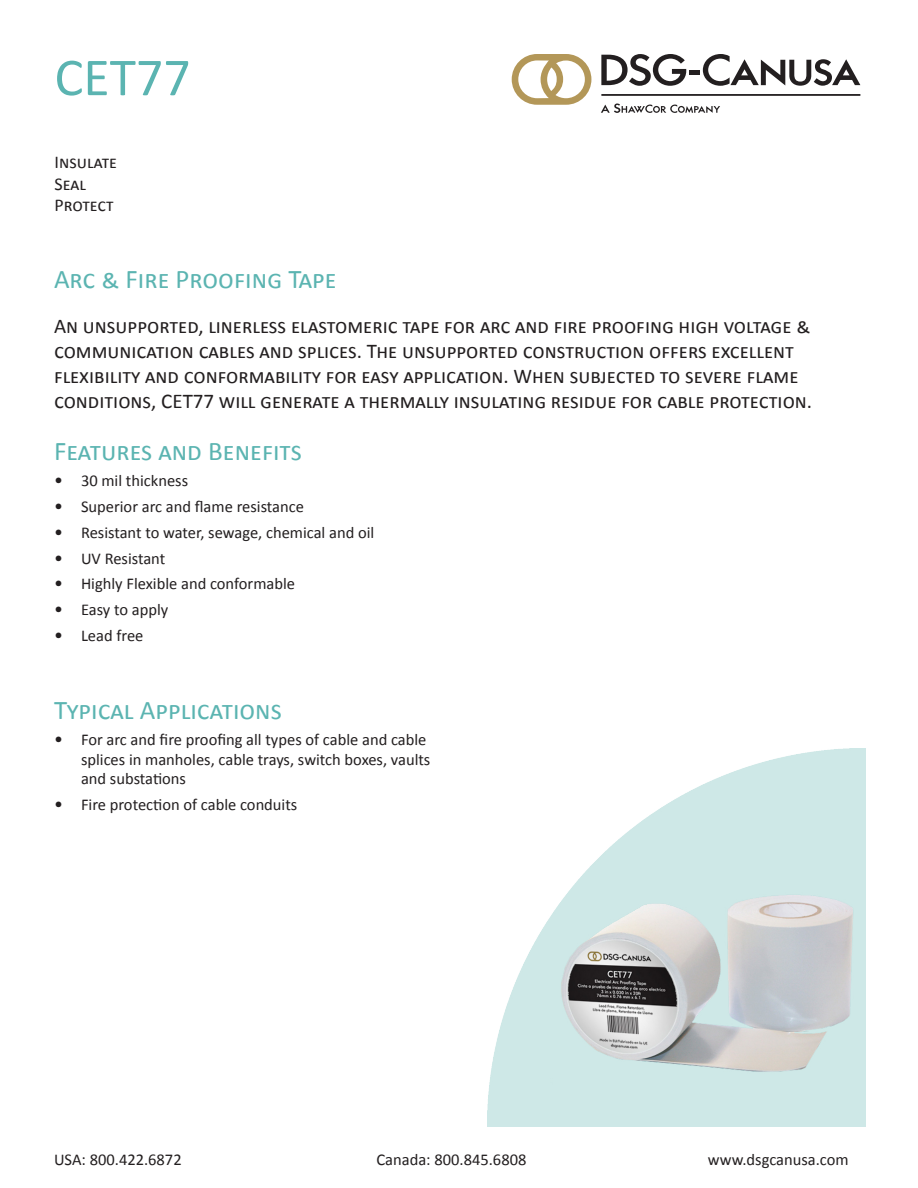
<style>
.page{position:relative;width:918px;height:1188px;background:#fff}
.page>*{position:absolute;margin:0;border:0;box-sizing:border-box;transform-origin:0 0}
.t1{font:54px "Calibri";color:#5bb4b1}
.t2{font:27px "Calibri";color:#5bb4b1}
.t3{font:21px/25.2px "Calibri";color:#231f20}
.t4{font:18px "Calibri";color:#231f20}
.t5{font:16.5px/19.8px "Calibri";color:#231f20}
.s1{font-size:18px}
</style>
<div class="page">
<svg style="left:601px;top:54px;width:85px;height:32px"></svg>
<hr style="left:689px;top:70px;width:11px;height:4px;background:#231f20">
<svg style="left:703px;top:54px;width:157px;height:32px"></svg>
<svg style="left:601px;top:104px;width:119px;height:9px"></svg>
<hr style="left:601px;top:94px;width:259px;height:2px;background:#231f20">
<svg style="left:512px;top:54px;width:79px;height:51px"></svg>
<img style="left:488px;top:749px;width:378px;height:378px">
<p class="t1" style="left:55px;top:43px;width:138px">CET77</p>
<p class="t4" style="left:55px;top:151px;width:64px">Insulate</p>
<p class="t4" style="left:55px;top:172px;width:33px">Seal</p>
<p class="t4" style="left:55px;top:194px;width:61px">Protect</p>
<p class="t2" style="left:54px;top:262px;width:284px">Arc &amp; Fire Proofing Tape</p>
<p class="t3" style="left:54px;top:313px;width:760px">An unsupported, linerless elastomeric tape for arc and fire proofing high voltage &amp; communication cables and splices. The unsupported construction offers excellent flexibility and conformability for easy application. When subjected to severe flame conditions, CET77 will generate a thermally insulating residue for cable protection.</p>
<p class="t2" style="left:54px;top:434px;width:250px">Features and Benefits</p>
<p class="t5" style="left:54px;top:471px;width:136px"><span class="s1">•</span> 30 mil thickness</p>
<p class="t5" style="left:54px;top:497px;width:252px"><span class="s1">•</span> Superior arc and flame resistance</p>
<p class="t5" style="left:54px;top:523px;width:322px"><span class="s1">•</span> Resistant to water, sewage, chemical and oil</p>
<p class="t5" style="left:54px;top:548px;width:113px"><span class="s1">•</span> UV Resistant</p>
<p class="t5" style="left:54px;top:574px;width:243px"><span class="s1">•</span> Highly Flexible and conformable</p>
<p class="t5" style="left:54px;top:600px;width:116px"><span class="s1">•</span> Easy to apply</p>
<p class="t5" style="left:54px;top:626px;width:91px"><span class="s1">•</span> Lead free</p>
<p class="t2" style="left:54px;top:693px;width:229px">Typical Applications</p>
<p class="t5" style="left:81px;top:730px;width:351px;text-indent:-27px"><span class="s1">•</span> For arc and fire proofing all types of cable and cable splices in manholes, cable trays, switch boxes, vaults and substations</p>
<p class="t5" style="left:54px;top:795px;width:245px"><span class="s1">•</span> Fire protection of cable conduits</p>
<p class="t5" style="left:54px;top:1149px;width:129px">USA: 800.422.6872</p>
<p class="t5" style="left:376px;top:1149px;width:151px">Canada: 800.845.6808</p>
<p class="t5" style="left:708px;top:1149px;width:142px">www.dsgcanusa.com</p>
</div>
